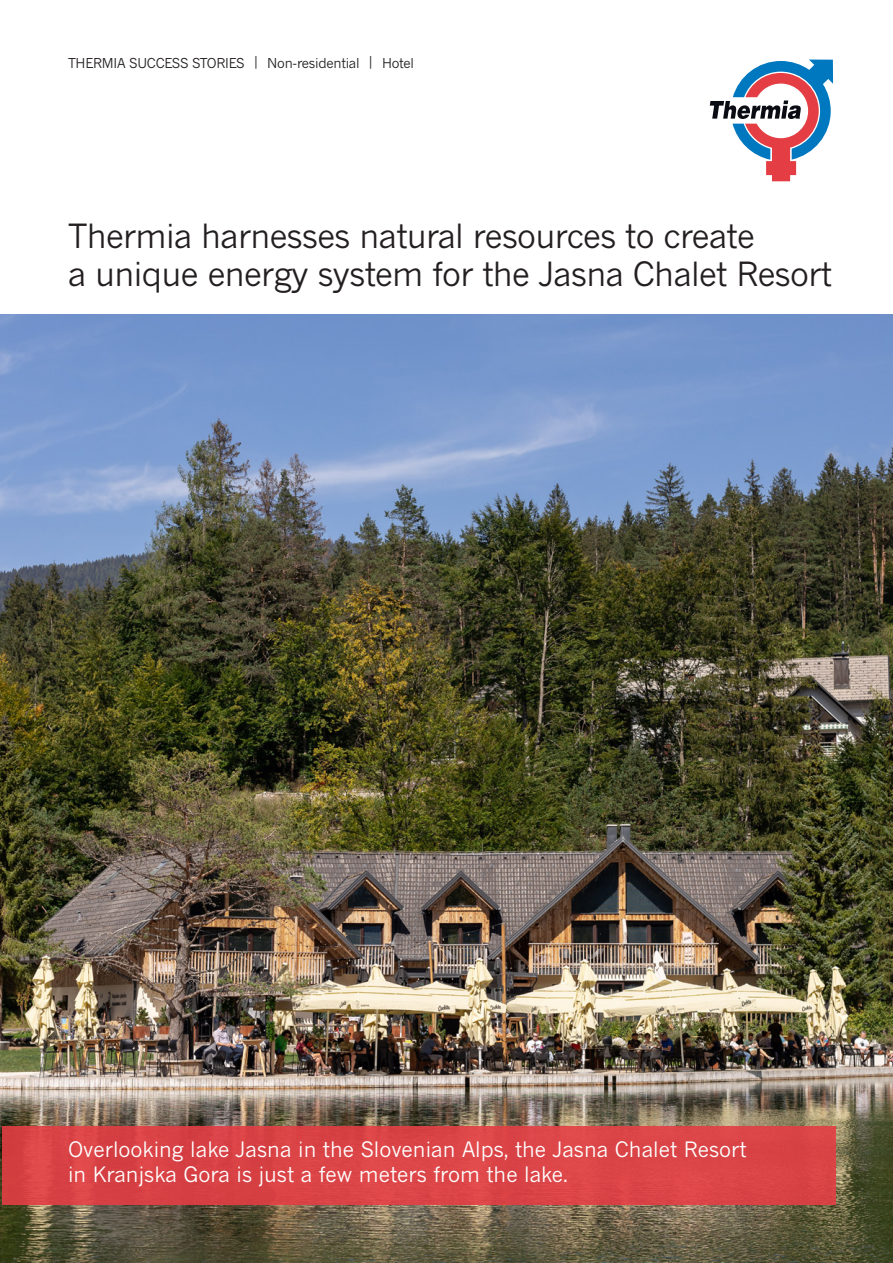
<style>
.page{position:relative;width:893px;height:1263px;background:#fff}
.page>*{position:absolute;margin:0;border:0;box-sizing:border-box;transform-origin:0 0}
.t1{font:33px/37.5px "News Gothic MT Pro";letter-spacing:-.02em;color:#231f20}
.Frontpage__Headline{font:21px/25.2px "News Gothic MT Pro";color:#fff}
.t2{font:13.5px "News Gothic MT Pro";letter-spacing:-.02em;color:#231f20}
</style>
<div class="page">
<img style="left:0;top:315px;width:893px;height:948px">
<div style="left:2px;top:1126px;width:834px;height:78px;background:#db4447"></div>
<svg style="left:710px;top:60px;width:123px;height:121px"></svg>
<p class="t2" style="left:68px;top:55px;width:348px">THERMIA SUCCESS STORIES | Non-residential | Hotel</p>
<p class="t1" style="left:68px;top:217px;width:765px">Thermia harnesses natural resources to create<br>a unique energy system for the Jasna Chalet Resort</p>
<p class="Frontpage__Headline" style="left:68px;top:1136px;width:680px">Overlooking lake Jasna in the Slovenian Alps, the Jasna Chalet Resort in Kranjska Gora is just a few meters from the lake.</p>
</div>
